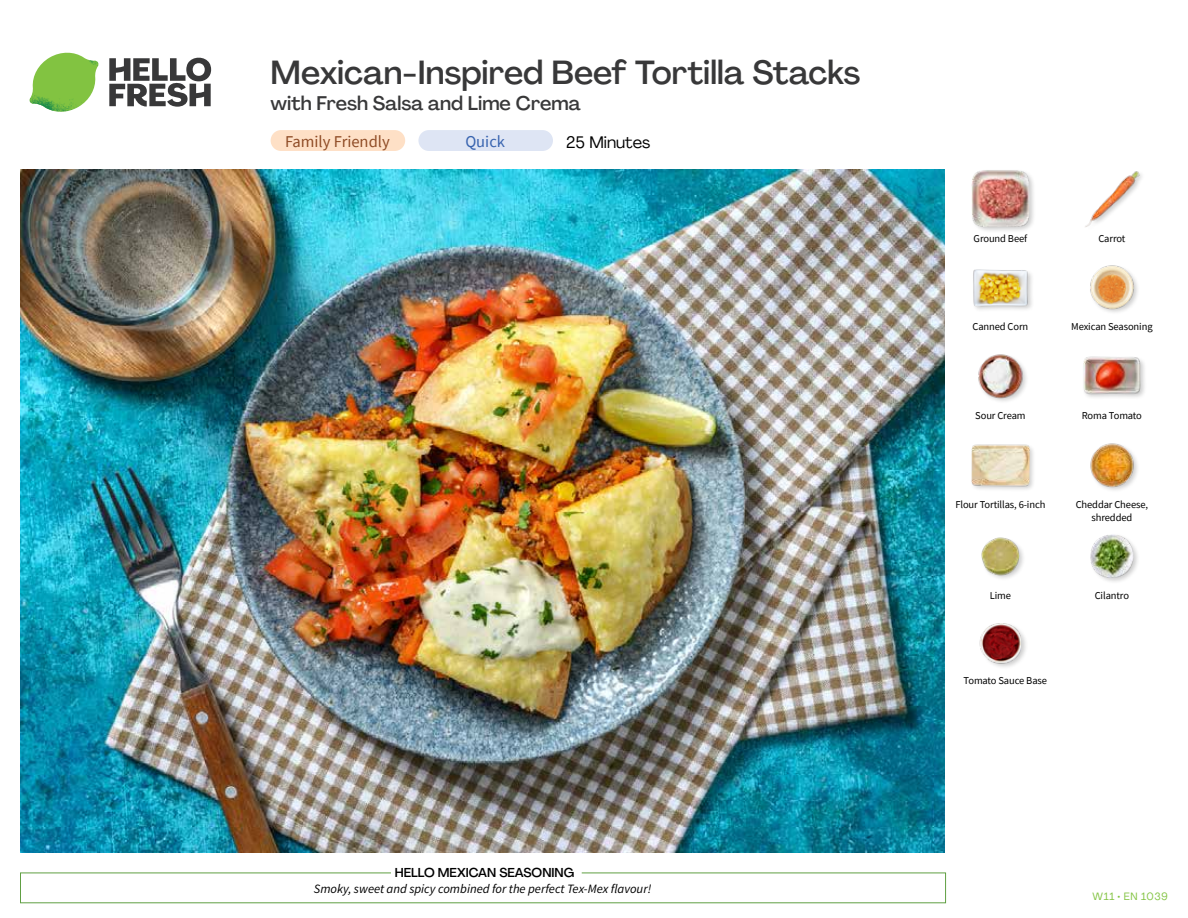
<style>
.page{position:relative;width:1188px;height:918px;background:#fff}
.page>*{position:absolute;margin:0;border:0;box-sizing:border-box;transform-origin:0 0}
.t1{font:500 33px "Agrandir";color:#383839}
.t2{font:500 19.5px "Agrandir";color:#383839}
.t3{font:16.5px "Source Sans Pro";color:#8e4b25}
.t4{font:16.5px "Agrandir";color:#000}
.t5{font:16.5px "Source Sans Pro";color:#3763af}
.t6{font:italic 12.75px "Source Sans Pro";color:#000}
.t7{font:500 12.75px "Agrandir";color:#000}
.t8{font:10.5px/13.5px "Source Sans Pro";letter-spacing:-.01em;color:#000;text-align:center}
.t9{font:10.5px "Agrandir";letter-spacing:.05em;color:#82c341}
</style>
<div class="page">
<div style="left:418px;top:130px;width:135px;height:21px;background:#dee5f4;border-radius:10px"></div>
<div style="left:271px;top:130px;width:134px;height:21px;background:#fee0c6;border-radius:10px"></div>
<svg style="left:109px;top:57px;width:102px;height:50px"></svg>
<svg style="left:34px;top:53px;width:62px;height:40px"></svg>
<img style="left:67px;top:53px;width:32px;height:26px">
<img style="left:33px;top:75px;width:59px;height:11px">
<img style="left:29px;top:79px;width:61px;height:33px">
<img style="left:65px;top:86px;width:27px;height:25px">
<div style="left:20px;top:873px;width:926px;height:30px;border:1px solid #609f43"></div>
<div style="left:391px;top:865px;width:191px;height:15px;background:#fff"></div>
<img style="left:21px;top:170px;width:924px;height:682px">
<div style="left:979px;top:622px;width:49px;height:47px;background:#000;opacity:.2"></div>
<img style="left:979px;top:624px;width:41px;height:44px">
<div style="left:1089px;top:533px;width:51px;height:51px;background:#000;opacity:.2"></div>
<img style="left:1090px;top:534px;width:44px;height:44px">
<div style="left:980px;top:537px;width:46px;height:44px;background:#000;opacity:.2"></div>
<img style="left:980px;top:537px;width:42px;height:40px">
<img style="left:1090px;top:443px;width:48px;height:47px">
<div style="left:971px;top:443px;width:65px;height:49px;background:#000;opacity:.2"></div>
<img style="left:972px;top:443px;width:57px;height:49px">
<div style="left:1082px;top:356px;width:65px;height:44px;background:#000;opacity:.2"></div>
<img style="left:1083px;top:356px;width:58px;height:44px">
<img style="left:978px;top:354px;width:49px;height:48px">
<img style="left:1090px;top:265px;width:48px;height:48px">
<div style="left:972px;top:269px;width:62px;height:44px;background:#000;opacity:.2"></div>
<img style="left:972px;top:269px;width:57px;height:44px">
<img style="left:1085px;top:171px;width:56px;height:56px">
<div style="left:971px;top:169px;width:65px;height:64px;background:#000;opacity:.2"></div>
<img style="left:972px;top:170px;width:57px;height:57px">
<h1 class="t1" style="left:271px;top:52px;width:591px">Mexican-Inspired Beef Tortilla Stacks</h1>
<h2 class="t2" style="left:271px;top:91px;width:312px">with Fresh Salsa and Lime Crema</h2>
<h3 class="t3" style="left:285px;top:131px;width:106px">Family Friendly</h3>
<h3 class="t5" style="left:465px;top:131px;width:41px">Quick</h3>
<h3 class="t4" style="left:566px;top:132px;width:86px">25 Minutes</h3>
<p class="t7" style="left:395px;top:864px;width:181px">HELLO MEXICAN SEASONING</p>
<p class="t6" style="left:314px;top:881px;width:339px">Smoky, sweet and spicy combined for the perfect Tex-Mex flavour!</p>
<p class="t8" style="left:974px;top:231px;width:55px">Ground Beef</p>
<p class="t8" style="left:1098px;top:231px;width:29px">Carrot</p>
<p class="t8" style="left:972px;top:320px;width:57px">Canned Corn</p>
<p class="t8" style="left:1071px;top:320px;width:83px">Mexican Seasoning</p>
<p class="t8" style="left:975px;top:409px;width:52px">Sour Cream</p>
<p class="t8" style="left:1082px;top:409px;width:62px">Roma Tomato</p>
<p class="t8" style="left:955px;top:498px;width:92px">Flour Tortillas, 6-inch</p>
<p class="t8" style="left:1076px;top:498px;width:74px">Cheddar Cheese, shredded</p>
<p class="t8" style="left:990px;top:589px;width:23px">Lime</p>
<p class="t8" style="left:1095px;top:589px;width:36px">Cilantro</p>
<p class="t8" style="left:964px;top:673px;width:85px">Tomato Sauce Base</p>
<p class="t9" style="left:1093px;top:890px;width:77px">W11 • EN 1039</p>
</div>
